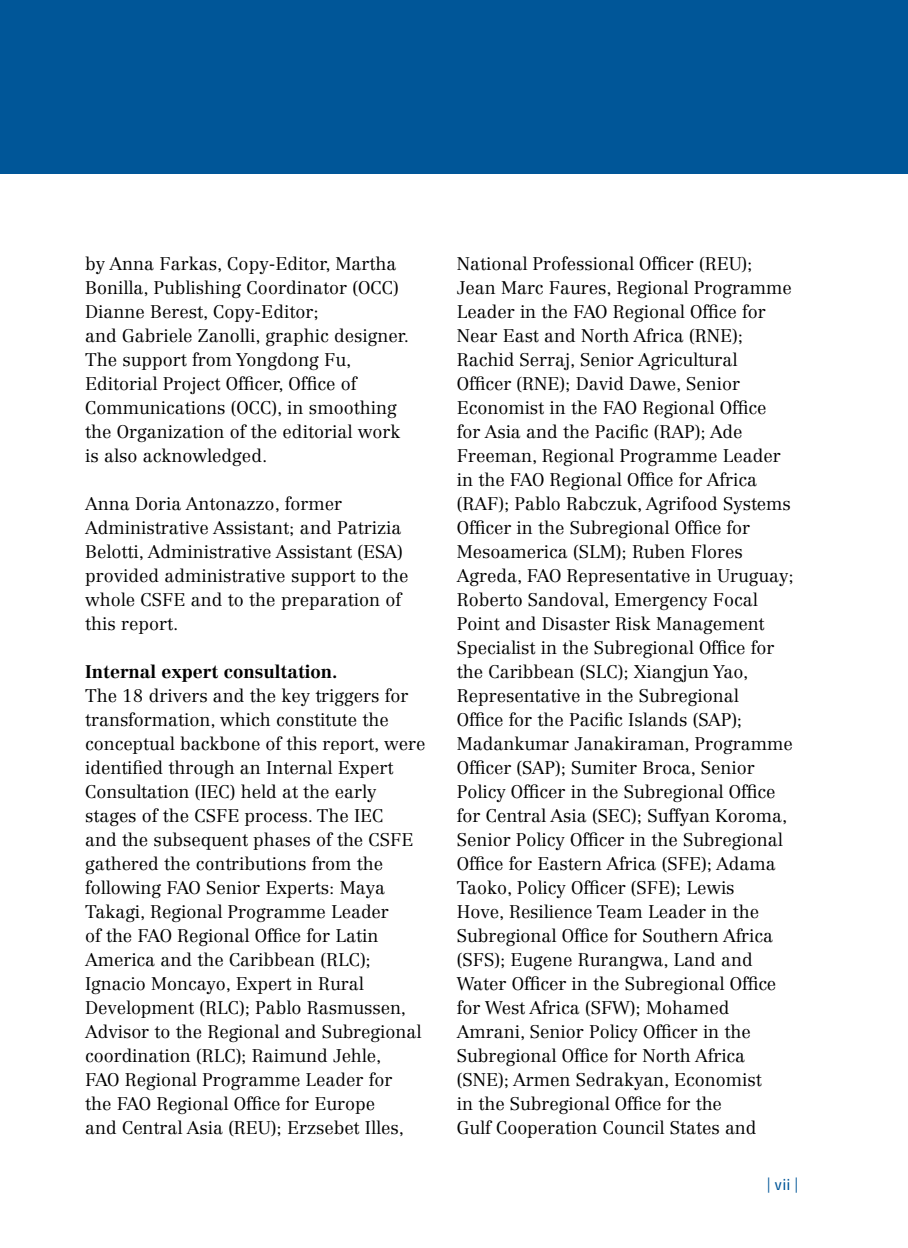
<style>
.page{position:relative;width:908px;height:1248px;background:#fff}
.page>*{position:absolute;margin:0;border:0;box-sizing:border-box;transform-origin:0 0}
.t1{font:300 18px/24px "Centennial LT Std";color:#000}
.t2{font:700 18px "Centennial LT Std";color:#000}
.t3{font:condensed 16px "Exo 2";color:#005698}
</style>
<div class="page">
<div style="left:0;top:0;width:907px;height:174px;background:#005698"></div>
<p class="t1" style="left:85px;top:251px;width:325px">by Anna Farkas, Copy-Editor, Martha Bonilla, Publishing Coordinator (OCC)<br>Dianne Berest, Copy-Editor;<br>and Gabriele Zanolli, graphic designer.<br>The support from Yongdong Fu, Editorial Project Officer, Office of Communications (OCC), in smoothing the Organization of the editorial work is also acknowledged.</p>
<p class="t1" style="left:85px;top:491px;width:325px">Anna Doria Antonazzo, former Administrative Assistant; and Patrizia Belotti, Administrative Assistant (ESA) provided administrative support to the whole CSFE and to the preparation of this report.</p>
<p class="t2" style="left:85px;top:660px;width:254px">Internal expert consultation.</p>
<p class="t1" style="left:85px;top:683px;width:341px">The 18 drivers and the key triggers for transformation, which constitute the conceptual backbone of this report, were identified through an Internal Expert Consultation (IEC) held at the early stages of the CSFE process. The IEC<br>and the subsequent phases of the CSFE gathered the contributions from the following FAO Senior Experts: Maya Takagi, Regional Programme Leader<br>of the FAO Regional Office for Latin America and the Caribbean (RLC); Ignacio Moncayo, Expert in Rural Development (RLC); Pablo Rasmussen, Advisor to the Regional and Subregional coordination (RLC); Raimund Jehle,<br>FAO Regional Programme Leader for<br>the FAO Regional Office for Europe<br>and Central Asia (REU); Erzsebet Illes,</p>
<p class="t1" style="left:456px;top:252px;width:338px">National Professional Officer (REU); Jean Marc Faures, Regional Programme Leader in the FAO Regional Office for Near East and North Africa (RNE); Rachid Serraj, Senior Agricultural Officer (RNE); David Dawe, Senior Economist in the FAO Regional Office for Asia and the Pacific (RAP); Ade Freeman, Regional Programme Leader in the FAO Regional Office for Africa (RAF); Pablo Rabczuk, Agrifood Systems Officer in the Subregional Office for Mesoamerica (SLM); Ruben Flores Agreda, FAO Representative in Uruguay; Roberto Sandoval, Emergency Focal Point and Disaster Risk Management Specialist in the Subregional Office for the Caribbean (SLC); Xiangjun Yao, Representative in the Subregional<br>Office for the Pacific Islands (SAP); Madankumar Janakiraman, Programme Officer (SAP); Sumiter Broca, Senior Policy Officer in the Subregional Office for Central Asia (SEC); Suffyan Koroma, Senior Policy Officer in the Subregional Office for Eastern Africa (SFE); Adama Taoko, Policy Officer (SFE); Lewis<br>Hove, Resilience Team Leader in the Subregional Office for Southern Africa (SFS); Eugene Rurangwa, Land and Water Officer in the Subregional Office for West Africa (SFW); Mohamed Amrani, Senior Policy Officer in the Subregional Office for North Africa (SNE); Armen Sedrakyan, Economist<br>in the Subregional Office for the<br>Gulf Cooperation Council States and</p>
<p class="t3" style="left:767px;top:1174px;width:32px">| vii |</p>
</div>
